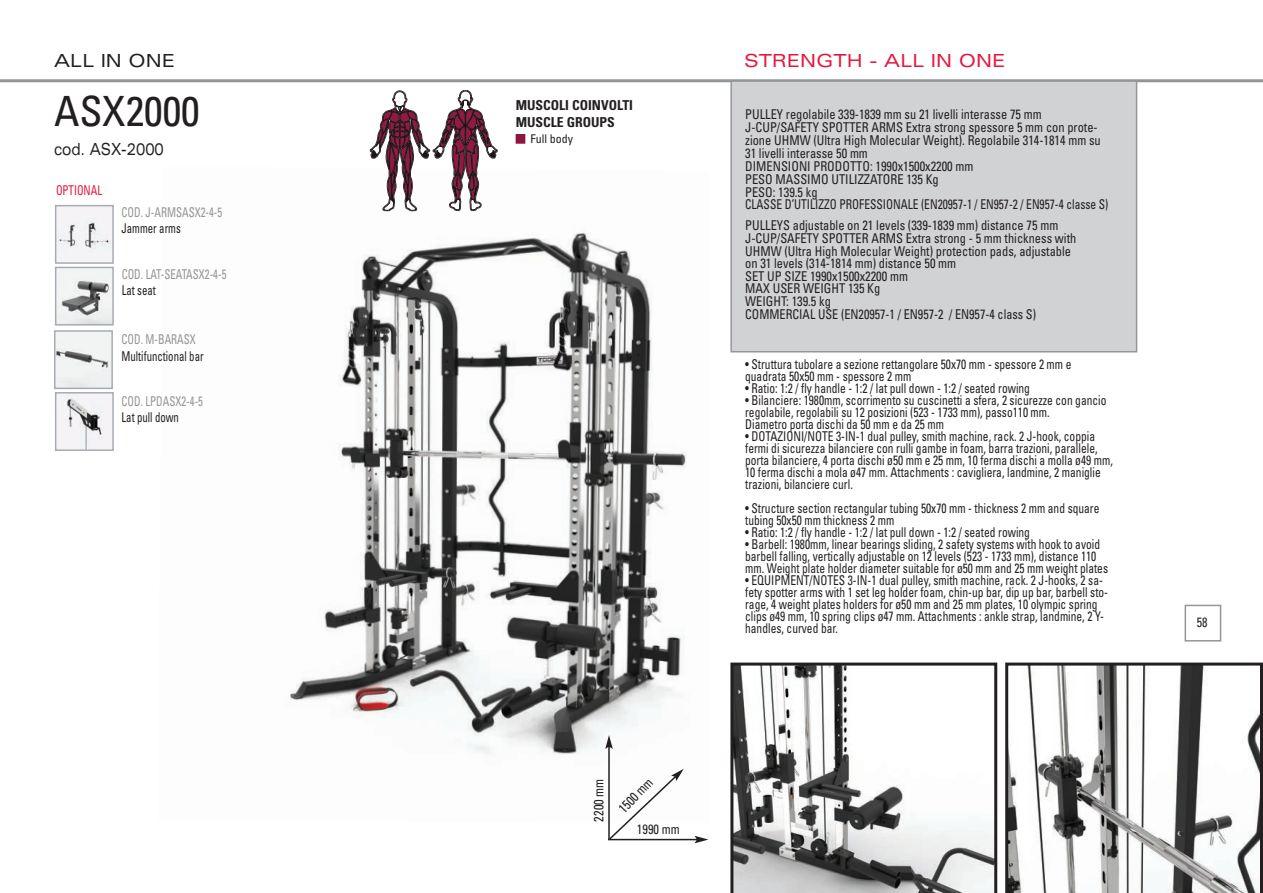
<style>
.page{position:relative;width:1263px;height:893px;background:#fff}
.page>*{position:absolute;margin:0;border:0;box-sizing:border-box;transform-origin:0 0}
.t1{font:condensed 41.7px "Univers LT Std";color:#231f20}
.t2{font:expanded 18px "Univers LT Std";color:#e4183e}
.t3{font:expanded 18px "Univers LT Std";color:#231f20}
.t4{font:expanded 16.65px "Univers LT Std";color:#231f20;scale:.75 1}
.t5{font:700 condensed 13.65px "Univers LT Std";color:#231f20}
.t6{font:condensed 13.5px/12px "Univers LT Std";color:#231f20;scale:.85 1}
.t7{font:condensed 13.5px/12.9px "Univers LT Std";color:#231f20;scale:.92 1}
.t8{font:condensed 13.5px "Univers LT Std";color:#939598;scale:.8 1}
.t9{font:condensed 13.5px "Univers LT Std";color:#231f20;scale:.8 1}
.t10{font:condensed 13.5px "Univers LT Std";color:#e4183e;scale:.8 1}
.t11{font:condensed 13.5px "Univers LT Std";color:#231f20;scale:.9 1}
.t12{font:condensed 12px "Univers LT Std";color:#231f20}
</style>
<div class="page">
<div style="left:1184px;top:605px;width:37px;height:36px;border:2px solid #939598"></div>
<svg style="left:1005px;top:663px;width:258px;height:230px"></svg>
<svg style="left:730px;top:663px;width:267px;height:230px"></svg>
<hr style="left:0;top:79px;width:1263px;height:3px;background:#939598">
<img style="left:290px;top:211px;width:396px;height:543px">
<svg style="left:608px;top:769px;width:76px;height:72px"></svg>
<hr style="left:608px;top:746px;width:2px;height:94px;background:#231f20">
<svg style="left:605px;top:735px;width:8px;height:14px"></svg>
<hr style="left:608px;top:839px;width:89px;height:1px;background:#231f20">
<svg style="left:695px;top:836px;width:13px;height:7px"></svg>
<div style="left:732px;top:82px;width:404px;height:269px;background:#d1d2d4"></div>
<div style="left:730px;top:80px;width:407px;height:272px;border:2px solid #939598"></div>
<img style="left:58px;top:208px;width:53px;height:53px">
<div style="left:55px;top:205px;width:59px;height:59px;border:2px solid #a6acb4"></div>
<img style="left:58px;top:270px;width:53px;height:53px">
<div style="left:55px;top:267px;width:59px;height:59px;border:2px solid #a6acb4"></div>
<img style="left:57px;top:333px;width:53px;height:53px">
<div style="left:54px;top:330px;width:59px;height:59px;border:2px solid #a6acb4"></div>
<img style="left:58px;top:395px;width:53px;height:53px">
<div style="left:55px;top:392px;width:59px;height:59px;border:2px solid #a6acb4"></div>
<svg style="left:370px;top:90px;width:128px;height:121px"></svg>
<div style="left:516px;top:134px;width:9px;height:10px;background:#8e1441"></div>
<p class="t3" style="left:54px;top:50px;width:123px">ALL IN ONE</p>
<p class="t1" style="left:54px;top:95px;width:147px">ASX2000</p>
<p class="t4" style="left:54px;top:139px;width:148px">cod. ASX-2000</p>
<p class="t10" style="left:56px;top:185px;width:59px">OPTIONAL</p>
<p class="t8" style="left:121px;top:207px;width:127px">COD. J-ARMSASX2-4-5</p>
<p class="t9" style="left:121px;top:223px;width:76px">Jammer arms</p>
<p class="t8" style="left:122px;top:269px;width:132px">COD. LAT-SEATASX2-4-5</p>
<p class="t9" style="left:122px;top:286px;width:44px">Lat seat</p>
<p class="t8" style="left:121px;top:335px;width:95px">COD. M-BARASX</p>
<p class="t9" style="left:121px;top:351px;width:104px">Multifunctional bar</p>
<p class="t8" style="left:121px;top:396px;width:103px">COD. LPDASX2-4-5</p>
<p class="t9" style="left:121px;top:412px;width:73px">Lat pull down</p>
<p class="t5" style="left:516px;top:98px;width:119px">MUSCOLI COINVOLTI</p>
<p class="t5" style="left:516px;top:114px;width:101px">MUSCLE GROUPS</p>
<p class="t12" style="left:530px;top:134px;width:44px">Full body</p>
<p class="t7" style="left:593px;top:821px;width:48px;rotate:-90deg">2200 mm</p>
<p class="t7" style="left:617px;top:808px;width:48px;rotate:-47deg">1500 mm</p>
<p class="t7" style="left:637px;top:824px;width:48px">1990 mm</p>
<p class="t2" style="left:744px;top:50px;width:263px">STRENGTH - ALL IN ONE</p>
<p class="t7" style="left:745px;top:109px;width:396px">PULLEY regolabile 339-1839 mm su 21 livelli interasse 75 mm J-CUP/SAFETY SPOTTER ARMS Extra strong spessore 5 mm con prote&shy;zione UHMW (Ultra High Molecular Weight). Regolabile 314-1814 mm su 31 livelli interasse 50 mm<br>DIMENSIONI PRODOTTO: 1990x1500x2200 mm<br>PESO MASSIMO UTILIZZATORE 135 Kg<br>PESO: 139.5 kg<br>CLASSE D’UTILIZZO PROFESSIONALE (EN20957-1 / EN957-2 / EN957-4 classe S)</p>
<p class="t7" style="left:745px;top:221px;width:361px">PULLEYS adjustable on 21 levels (339-1839 mm) distance 75 mm J-CUP/SAFETY SPOTTER ARMS Extra strong - 5 mm thickness with UHMW (Ultra High Molecular Weight) protection pads, adjustable on 31 levels (314-1814 mm) distance 50 mm<br>SET UP SIZE 1990x1500x2200 mm<br>MAX USER WEIGHT 135 Kg<br>WEIGHT: 139.5 kg<br>COMMERCIAL USE (EN20957-1 / EN957-2 / EN957-4 class S)</p>
<p class="t6" style="left:745px;top:359px;width:385px">• Struttura tubolare a sezione rettangolare 50x70 mm - spessore 2 mm e</p>
<p class="t6" style="left:745px;top:371px;width:197px">quadrata 50x50 mm - spessore 2 mm</p>
<p class="t6" style="left:745px;top:383px;width:337px">• Ratio: 1:2 / fly handle - 1:2 / lat pull down - 1:2 / seated rowing</p>
<p class="t6" style="left:745px;top:395px;width:427px">• Bilanciere: 1980mm, scorrimento su cuscinetti a sfera, 2 sicurezze con gancio</p>
<p class="t6" style="left:745px;top:407px;width:360px">regolabile, regolabili su 12 posizioni (523 - 1733 mm), passo110 mm.</p>
<p class="t6" style="left:745px;top:419px;width:235px">Diametro porta dischi da 50 mm e da 25 mm</p>
<p class="t6" style="left:745px;top:431px;width:434px">• DOTAZIONI/NOTE 3-IN-1 dual pulley, smith machine, rack. 2 J-hook, coppia fermi di sicurezza bilanciere con rulli gambe in foam, barra trazioni, parallele, porta bilanciere, 4 porta dischi ø50 mm e 25 mm, 10 ferma dischi a molla ø49 mm, 10 ferma dischi a mola ø47 mm. Attachments : cavigliera, landmine, 2 maniglie trazioni, bilanciere curl.</p>
<p class="t6" style="left:745px;top:503px;width:418px">• Structure section rectangular tubing 50x70 mm - thickness 2 mm and square tubing 50x50 mm thickness 2 mm</p>
<p class="t6" style="left:745px;top:527px;width:337px">• Ratio: 1:2 / fly handle - 1:2 / lat pull down - 1:2 / seated rowing</p>
<p class="t6" style="left:745px;top:539px;width:428px">• Barbell: 1980mm, linear bearings sliding, 2 safety systems with hook to avoid barbell falling, vertically adjustable on 12 levels (523 - 1733 mm), distance 110 mm. Weight plate holder diameter suitable for ø50 mm and 25 mm weight plates</p>
<p class="t6" style="left:745px;top:575px;width:428px">• EQUIPMENT/NOTES 3-IN-1 dual pulley, smith machine, rack. 2 J-hooks, 2 sa&shy;fety spotter arms with 1 set leg holder foam, chin-up bar, dip up bar, barbell sto&shy;rage, 4 weight plates holders for ø50 mm and 25 mm plates, 10 olympic spring clips ø49 mm, 10 spring clips ø47 mm. Attachments : ankle strap, landmine, 2 Y&shy;handles, curved bar.</p>
<p class="t11" style="left:1197px;top:617px;width:13px">58</p>
</div>
